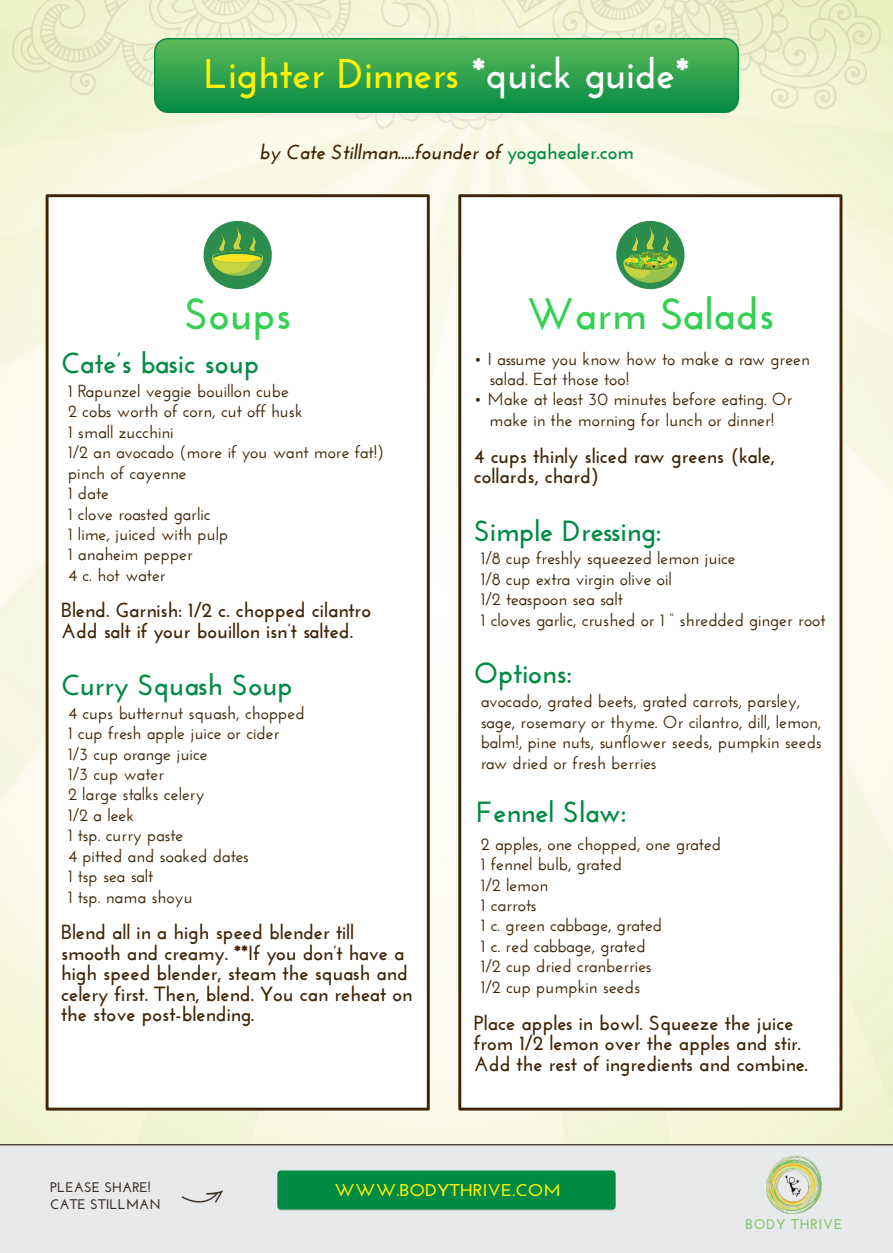
<style>
.page{position:relative;width:893px;height:1253px;background:#fff}
.page>*{position:absolute;margin:0;border:0;box-sizing:border-box;transform-origin:0 0}
.t1{font:700 43.75px "Josefin Sans";color:#33d051}
.t2{font:700 41.47px "Josefin Sans";color:#fff204}
.t3{font:700 29.15px "Josefin Sans";color:#008a44}
.t4{font:700 20.4px/20.4px "Josefin Sans";color:#402406}
.t5{font:italic 700 20.4px "Josefin Sans";color:#402406}
.t6{font:600 17.5px/20.4px "Josefin Sans";color:#402406}
.t7{font:700 17.04px "Josefin Sans";color:#fff204;scale:1.1 1}
.t8{font:700 14.04px "Josefin Sans";color:#81c364}
.t9{font:700 13.89px/16.7px "Josefin Sans";color:#3c2e24}
.s1{color:#fff}
.s2{font-style:normal;color:#008a44}
</style>
<div class="page">
<img style="left:0;top:0;width:893px;height:1144px">
<img style="left:13px;top:0;width:867px;height:130px">
<div style="left:0;top:1144px;width:893px;height:109px;background:#e7e9eb"></div>
<img style="left:766px;top:1155px;width:55px;height:58px">
<svg style="left:182px;top:1190px;width:41px;height:15px"></svg>
<img style="left:277px;top:1171px;width:339px;height:40px">
<div style="left:277px;top:1170px;width:338px;height:39px;background:#008a44;border-radius:4px"></div>
<img style="left:155px;top:39px;width:583px;height:73px">
<div style="left:46px;top:194px;width:384px;height:916px;background:#fff;border:3px solid #402406"></div>
<div style="left:458px;top:194px;width:384px;height:916px;background:#fff;border:3px solid #402406"></div>
<div style="left:616px;top:221px;width:68px;height:68px;background:#2b8d4e;border-radius:50%"></div>
<img style="left:621px;top:226px;width:58px;height:58px">
<hr style="left:642px;top:280px;width:16px;height:4px;background:#2b8d4e;border-radius:50%">
<svg style="left:623px;top:251px;width:54px;height:32px"></svg>
<div style="left:204px;top:221px;width:68px;height:68px;background:#2b8d4e;border-radius:50%"></div>
<img style="left:209px;top:226px;width:58px;height:58px">
<h2 class="t2" style="left:204px;top:57px;width:487px">Lighter Dinners <span class="s1">*quick guide*</span></h2>
<p class="t5" style="left:259px;top:144px;width:376px">by Cate Stillman.....founder of <span class="s2">yogahealer.com</span></p>
<h1 class="t1" style="left:184px;top:296px;width:109px">Soups</h1>
<h1 class="t1" style="left:526px;top:296px;width:249px">Warm Salads</h1>
<h3 class="t3" style="left:61px;top:351px;width:200px">Cate’s basic soup</h3>
<p class="t6" style="left:489px;top:350px;width:322px;text-indent:-16px">• I assume you know how to make a raw green salad. Eat those too!</p>
<p class="t6" style="left:474px;top:391px;width:320px;text-align:center">• Make at least 30 minutes before eating. Or make in the morning for lunch or dinner!</p>
<p class="t6" style="left:68px;top:382px;width:318px">1 Rapunzel veggie bouillon cube<br>2 cobs worth of corn, cut off husk<br>1 small zucchini<br>1/2 an avocado (more if you want more fat!) pinch of cayenne<br>1 date<br>1 clove roasted garlic<br>1 lime, juiced with pulp<br>1 anaheim pepper<br>4 c. hot water</p>
<p class="t4" style="left:474px;top:447px;width:303px">4 cups thinly sliced raw greens (kale, collards, chard)</p>
<h3 class="t3" style="left:474px;top:519px;width:189px">Simple Dressing:</h3>
<p class="t6" style="left:481px;top:550px;width:346px">1/8 cup freshly squeezed lemon juice<br>1/8 cup extra virgin olive oil<br>1/2 teaspoon sea salt<br>1 cloves garlic, crushed or 1 “ shredded ginger root</p>
<p class="t4" style="left:61px;top:602px;width:311px">Blend. Garnish: 1/2 c. chopped cilantro<br>Add salt if your bouillon isn’t salted.</p>
<h3 class="t3" style="left:61px;top:673px;width:233px">Curry Squash Soup</h3>
<p class="t6" style="left:68px;top:704px;width:238px">4 cups butternut squash, chopped<br>1 cup fresh apple juice or cider<br>1/3 cup orange juice<br>1/3 cup water<br>2 large stalks celery<br>1/2 a leek<br>1 tsp. curry paste<br>4 pitted and soaked dates<br>1 tsp sea salt<br>1 tsp. nama shoyu</p>
<p class="t4" style="left:61px;top:924px;width:353px">Blend all in a high speed blender till smooth and creamy. **If you don’t have a high speed blender, steam the squash and celery first. Then, blend. You can reheat on the stove post-blending.</p>
<h3 class="t3" style="left:474px;top:661px;width:100px">Options:</h3>
<p class="t6" style="left:481px;top:692px;width:343px">avocado, grated beets, grated carrots, parsley, sage, rosemary or thyme. Or cilantro, dill, lemon, balm!, pine nuts, sunflower seeds, pumpkin seeds raw dried or fresh berries</p>
<h3 class="t3" style="left:476px;top:800px;width:151px">Fennel Slaw:</h3>
<p class="t6" style="left:481px;top:835px;width:242px">2 apples, one chopped, one grated<br>1 fennel bulb, grated<br>1/2 lemon<br>1 carrots<br>1 c. green cabbage, grated<br>1 c. red cabbage, grated<br>1/2 cup dried cranberries<br>1/2 cup pumpkin seeds</p>
<p class="t4" style="left:474px;top:1014px;width:336px">Place apples in bowl. Squeeze the juice from 1/2 lemon over the apples and stir.<br>Add the rest of ingredients and combine.</p>
<p class="t9" style="left:50px;top:1180px;width:112px">PLEASE SHARE!<br>CATE STILLMAN</p>
<p class="t7" style="left:334px;top:1183px;width:207px">WWW.BODYTHRIVE.COM</p>
<p class="t8" style="left:746px;top:1218px;width:99px">BODY THRIVE</p>
</div>
